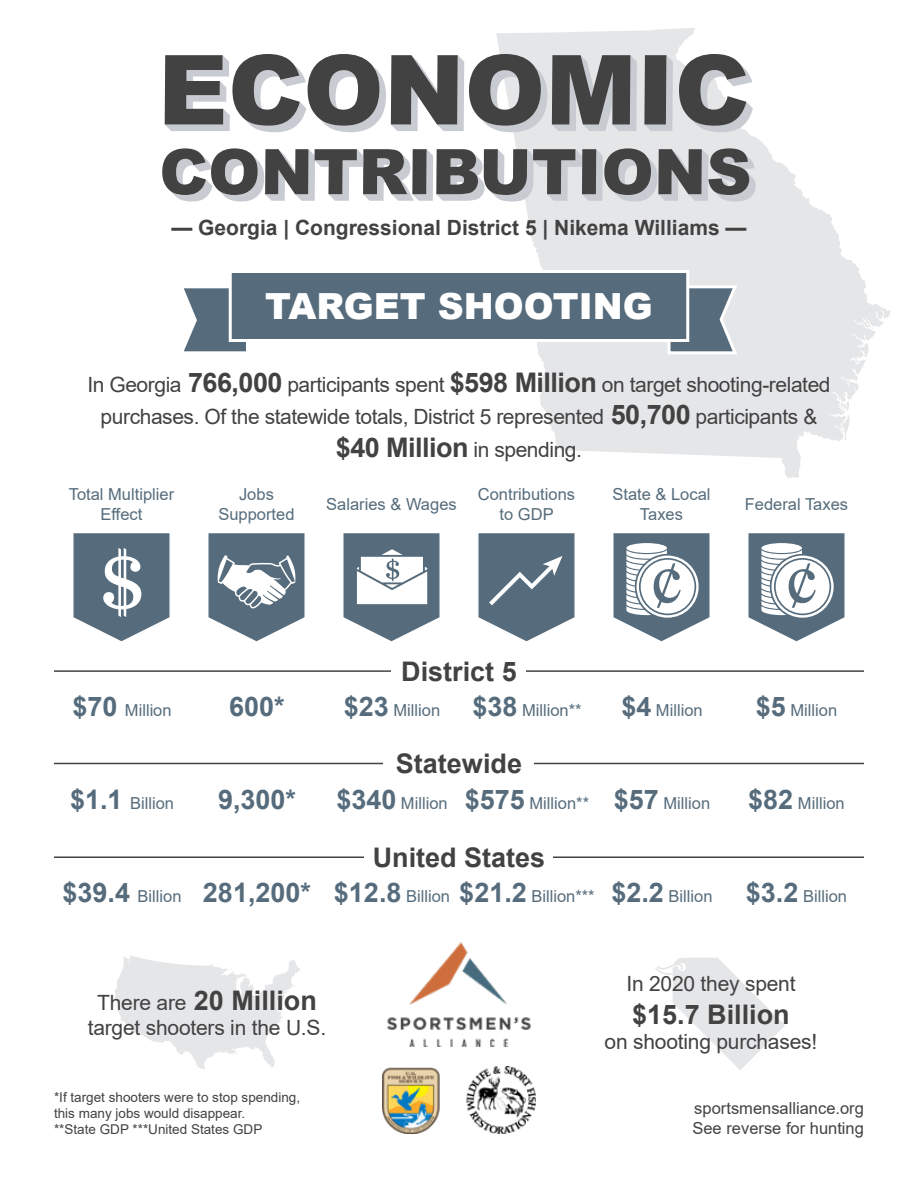
<style>
.page{position:relative;width:918px;height:1188px;background:#fff}
.page>*{position:absolute;margin:0;border:0;box-sizing:border-box;transform-origin:0 0}
.t1{font:900 36px "Arial";color:#fff}
.t2{font:700 27px "Arial";color:#424243}
.t3{font:700 27px "Arial";color:#566c7c}
.t4{font:21px/32.4px "Arial";letter-spacing:-.02em;color:#424243;text-align:center}
.t5{font:700 21px "Arial";color:#424243}
.t6{font:16.5px/19.8px "Arial";color:#566c7c;text-align:center}
.t7{font:16.5px/19.8px "Arial";color:#424243}
.t8{font:13.5px/16.2px "Arial";color:#424243}
.s1{font-weight:700;font-size:27px}
.s2{font-weight:400;font-size:21px}
</style>
<div class="page">
<svg style="left:496px;top:28px;width:395px;height:450px;fill:#e5e6e8"></svg>
<svg style="left:841px;top:377px;width:16px;height:6px"></svg>
<svg style="left:835px;top:393px;width:15px;height:48px"></svg>
<svg style="left:74px;top:533px;width:96px;height:108px"></svg>
<svg style="left:344px;top:533px;width:96px;height:108px"></svg>
<svg style="left:208px;top:533px;width:96px;height:108px"></svg>
<hr style="left:54px;top:856px;width:810px;height:2px;background:#424243">
<hr style="left:54px;top:763px;width:810px;height:1px;background:#424243">
<div style="left:384px;top:750px;width:150px;height:27px;background:#fff"></div>
<div style="left:364px;top:844px;width:190px;height:27px;background:#fff"></div>
<svg style="left:478px;top:533px;width:96px;height:108px;background:#718491"></svg>
<svg style="left:184px;top:268px;width:556px;height:89px"></svg>
<svg style="left:115px;top:955px;width:185px;height:115px"></svg>
<svg style="left:655px;top:958px;width:130px;height:112px"></svg>
<svg style="left:614px;top:533px;width:96px;height:108px"></svg>
<svg style="left:748px;top:533px;width:96px;height:108px"></svg>
<img style="left:387px;top:942px;width:144px;height:105px">
<img style="left:382px;top:1067px;width:58px;height:67px">
<img style="left:466px;top:1066px;width:70px;height:68px">
<svg style="left:165px;top:54px;width:472px;height:78px"></svg>
<svg style="left:644px;top:55px;width:29px;height:76px;background:#6f7072"></svg>
<svg style="left:679px;top:54px;width:74px;height:78px"></svg>
<svg style="left:162px;top:148px;width:594px;height:54px;background:#939496"></svg>
<hr style="left:54px;top:670px;width:810px;height:2px;background:#424243">
<div style="left:392px;top:658px;width:134px;height:27px;background:#fff"></div>
<p class="t5" style="left:171px;top:213px;width:577px">— Georgia | Congressional District 5 | Nikema Williams —</p>
<h1 class="t1" style="left:265px;top:280px;width:389px">TARGET SHOOTING</h1>
<p class="t4" style="left:87px;top:368px;width:745px">In Georgia <span class="s1">766,000</span> participants spent <span class="s1">$598 Million</span> on target shooting-related purchases. Of the statewide totals, District 5 represented <span class="s1">50,700</span> participants &amp; <span class="s1">$40 Million</span> in spending.</p>
<p class="t6" style="left:69px;top:484px;width:107px">Total Multiplier<br>Effect</p>
<p class="t6" style="left:218px;top:484px;width:78px">Jobs<br>Supported</p>
<p class="t6" style="left:326px;top:494px;width:132px">Salaries &amp; Wages</p>
<p class="t6" style="left:478px;top:484px;width:99px">Contributions to GDP</p>
<p class="t6" style="left:612px;top:484px;width:100px">State &amp; Local<br>Taxes</p>
<p class="t6" style="left:745px;top:494px;width:105px">Federal Taxes</p>
<h2 class="t2" style="left:401px;top:652px;width:117px">District 5</h2>
<p class="t6" style="left:72px;top:700px;width:101px"><span class="s1">$70</span> Million</p>
<h2 class="t3" style="left:229px;top:687px;width:57px">600*</h2>
<p class="t6" style="left:344px;top:700px;width:239px"><span class="s1">$23</span> Million <span class="s1">$38</span> Million**</p>
<p class="t6" style="left:621px;top:700px;width:83px"><span class="s1">$4</span> Million</p>
<p class="t6" style="left:756px;top:700px;width:83px"><span class="s1">$5</span> Million</p>
<h2 class="t2" style="left:396px;top:745px;width:128px">Statewide</h2>
<p class="t6" style="left:70px;top:794px;width:106px"><span class="s1">$1.1</span> Billion</p>
<h2 class="t3" style="left:218px;top:781px;width:80px">9,300*</h2>
<p class="t6" style="left:336px;top:794px;width:375px"><span class="s1">$340</span> Million <span class="s1">$575</span> Million** <span class="s1">$57</span> Million</p>
<p class="t6" style="left:748px;top:794px;width:98px"><span class="s1">$82</span> Million</p>
<h2 class="t2" style="left:373px;top:839px;width:174px">United States</h2>
<p class="t6" style="left:62px;top:886px;width:786px"><span class="s1">$39.4</span> Billion <span class="s1">281,200* $12.8</span> Billion <span class="s1">$21.2</span> Billion*** <span class="s1">$2.2</span> Billion <span class="s1">$3.2</span> Billion</p>
<h2 class="t2" style="left:97px;top:981px;width:221px"><span class="s2">There are</span> 20 Million</h2>
<p class="t4" style="left:88px;top:1011px;width:240px">target shooters in the U.S.</p>
<p class="t8" style="left:54px;top:1089px;width:248px">*If target shooters were to stop spending, this many jobs would disappear.<br>**State GDP ***United States GDP</p>
<p class="t4" style="left:626px;top:968px;width:171px">In 2020 they spent</p>
<h2 class="t2" style="left:632px;top:995px;width:159px">$15.7 Billion</h2>
<p class="t4" style="left:605px;top:1025px;width:214px">on shooting purchases!</p>
<p class="t7" style="left:692px;top:1098px;width:173px">sportsmensalliance.org<br>See reverse for hunting</p>
</div>
